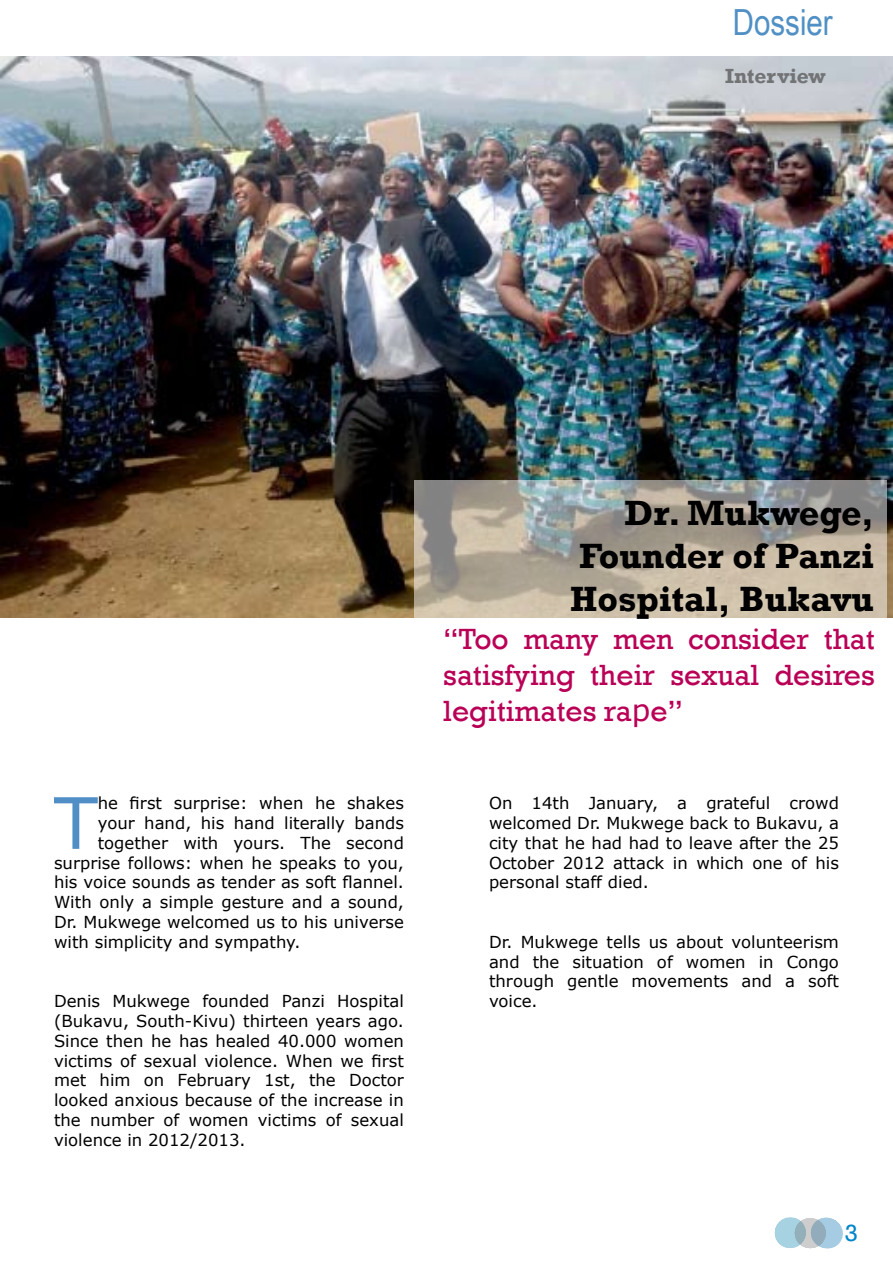
<style>
.page{position:relative;width:893px;height:1263px;background:#fff}
.page>*{position:absolute;margin:0;border:0;box-sizing:border-box;transform-origin:0 0}
.t1{font:70.95px "Verdana";color:#4f8fc6}
.t2{font:700 36px/43.2px "Rockwell";color:#000;text-align:justify}
.t3{font:36px "Arial Narrow";color:#5090c5}
.t4{font:30px/36px "Rockwell";color:#b90056;text-align:justify}
.t5{font:24px "Rockwell";color:#0085ca}
.t6{font:700 21px "Rockwell";color:#727375}
.t7{font:16.5px/19.8px "Verdana";color:#000;text-align:justify}
.s1{font-family:"Verdana"}
</style>
<div class="page">
<hr style="left:790px;top:1217px;width:1px;height:30px;background:#0080aa">
<hr style="left:827px;top:1218px;width:1px;height:30px;background:#006faf">
<hr style="left:826px;top:1218px;width:1px;height:30px;background:#006faf">
<svg style="left:775px;top:1218px;width:35px;height:30px"></svg>
<hr style="left:810px;top:1218px;width:1px;height:30px;background:#707173">
<img style="left:0;top:56px;width:893px;height:562px">
<svg style="left:415px;top:480px;width:472px;height:138px;background:#b0a99c"></svg>
<h2 class="t3" style="left:733px;top:-4px;width:102px">Dossier</h2>
<p class="t6" style="left:725px;top:63px;width:102px">Interview</p>
<h1 class="t1" style="left:54px;top:774px;width:45px">T</h1>
<p class="t7" style="left:98px;top:793px;width:308px">he first surprise: when he shakes</p>
<p class="t7" style="left:98px;top:813px;width:308px">your hand, his hand literally bands</p>
<p class="t7" style="left:98px;top:833px;width:308px">together with yours. The second</p>
<p class="t7" style="left:54px;top:852px;width:351px">surprise follows: when he speaks to you,</p>
<p class="t7" style="left:54px;top:872px;width:351px">his voice sounds as tender as soft flannel.</p>
<p class="t7" style="left:54px;top:892px;width:351px">With only a simple gesture and a sound,</p>
<p class="t7" style="left:54px;top:912px;width:351px">Dr. Mukwege welcomed us to his universe</p>
<p class="t7" style="left:54px;top:932px;width:248px">with simplicity and sympathy.</p>
<p class="t7" style="left:54px;top:991px;width:351px">Denis Mukwege founded Panzi Hospital (Bukavu, South-Kivu) thirteen years ago.<br>Since then he has healed 40.000 women victims of sexual violence. When we first met him on February 1st, the Doctor looked anxious because of the increase in the number of women victims of sexual violence in 2012/2013.</p>
<h2 class="t2" style="left:570px;top:491px;width:305px;text-indent:54px">Dr. Mukwege, Founder of Panzi Hospital, Bukavu</h2>
<h3 class="t4" style="left:443px;top:621px;width:433px">“Too many men consider that satisfying their sexual desires legitimates ra<span class="s1">p</span>e”</h3>
<p class="t7" style="left:489px;top:793px;width:351px">On 14th January, a grateful crowd welcomed Dr. Mukwege back to Bukavu, a city that he had had to leave after the 25<br>October 2012 attack in which one of his personal staff died.</p>
<p class="t7" style="left:489px;top:932px;width:351px">Dr. Mukwege tells us about volunteerism and the situation of women in Congo through gentle movements and a soft voice.</p>
<h3 class="t5" style="left:845px;top:1219px;width:15px">3</h3>
</div>
